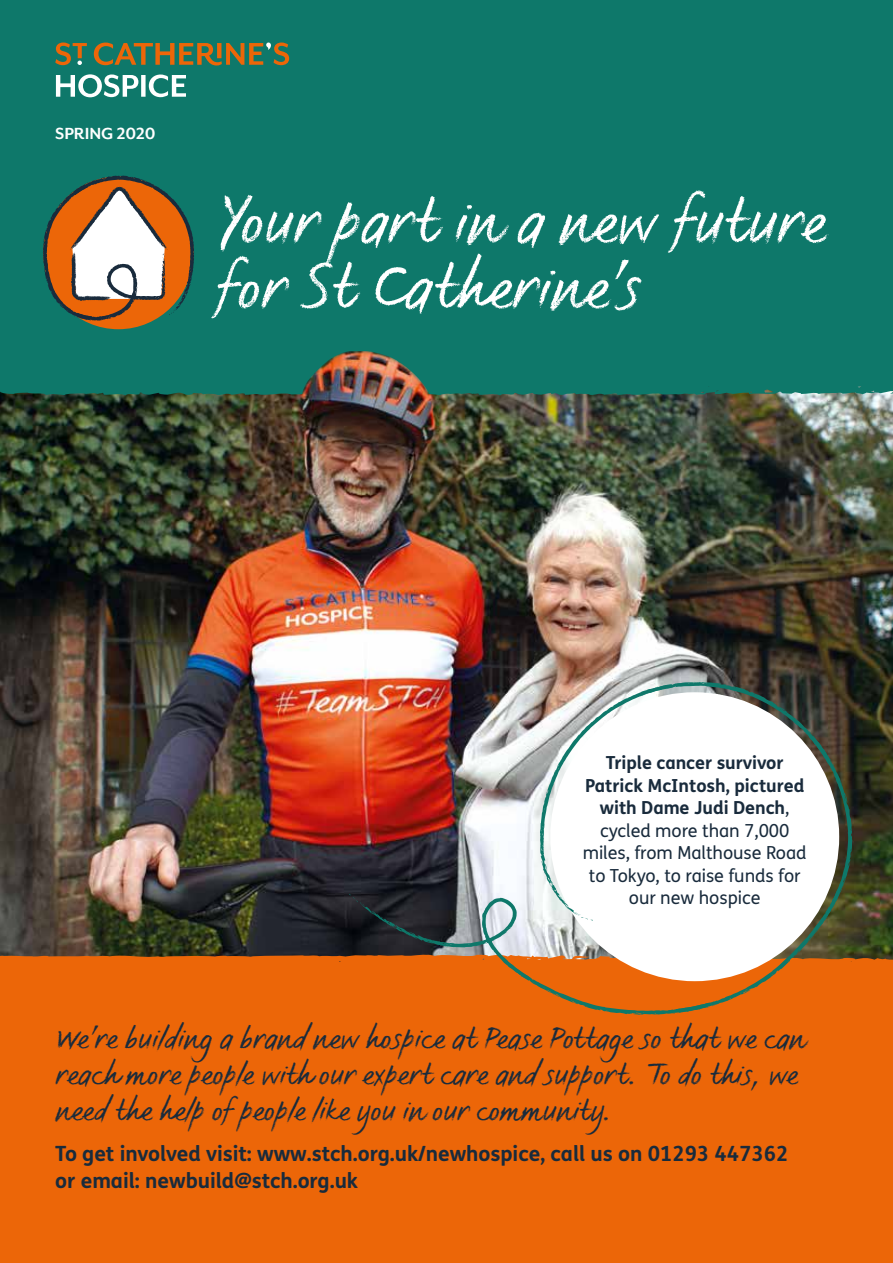
<style>
.page{position:relative;width:893px;height:1263px;background:#fff}
.page>*{position:absolute;margin:0;border:0;box-sizing:border-box;transform-origin:0 0}
.t1{font:64.05px/65.7px "FS Sammy";color:#fff}
.t2{font:30.45px/36px "FS Sammy";letter-spacing:-.005em;color:#192b3c}
.t3{font:700 21px/27px "FS Me";letter-spacing:-.005em;color:#192b3c}
.t4{font:700 18.6px "Mr Eaves San OT";letter-spacing:-.005em;color:#fff}
.t5{font:18px/22.5px "FS Me";letter-spacing:-.005em;color:#192b3c;text-align:center}
.s1{font-weight:700}
</style>
<div class="page">
<img style="left:0;top:397px;width:893px;height:285px">
<div style="left:0;top:0;width:893px;height:386px;background:#0e786a"></div>
<div style="left:0;top:962px;width:893px;height:301px;background:#ec6608"></div>
<img style="left:0;top:386px;width:893px;height:11px">
<img style="left:301px;top:351px;width:133px;height:97px">
<img style="left:0;top:682px;width:893px;height:333px">
<svg style="left:43px;top:175px;width:151px;height:146px"></svg>
<svg style="left:56px;top:74px;width:130px;height:23px"></svg>
<svg style="left:94px;top:43px;width:195px;height:22px"></svg>
<svg style="left:55px;top:43px;width:32px;height:22px"></svg>
<p class="t4" style="left:55px;top:123px;width:102px">SPRING 2020</p>
<h1 class="t1" style="left:214px;top:187px;width:613px">Your part in a new future for St Catherine’s</h1>
<p class="t5" style="left:583px;top:751px;width:226px"><span class="s1">Triple cancer survivor<br>Patrick McIntosh, pictured with Dame Judi Dench</span>, cycled more than 7,000 miles, from Malthouse Road to Tokyo, to raise funds for our new hospice</p>
<p class="t2" style="left:55px;top:1019px;width:752px">We’re building a brand new hospice at Pease Pottage so that we can reach more people with our expert care and support. To do this, we need the help of people like you in our community.</p>
<p class="t3" style="left:55px;top:1138px;width:735px">To get involved visit: www.stch.org.uk/newhospice, call us on 01293 447362 or email: newbuild@stch.org.uk</p>
</div>
